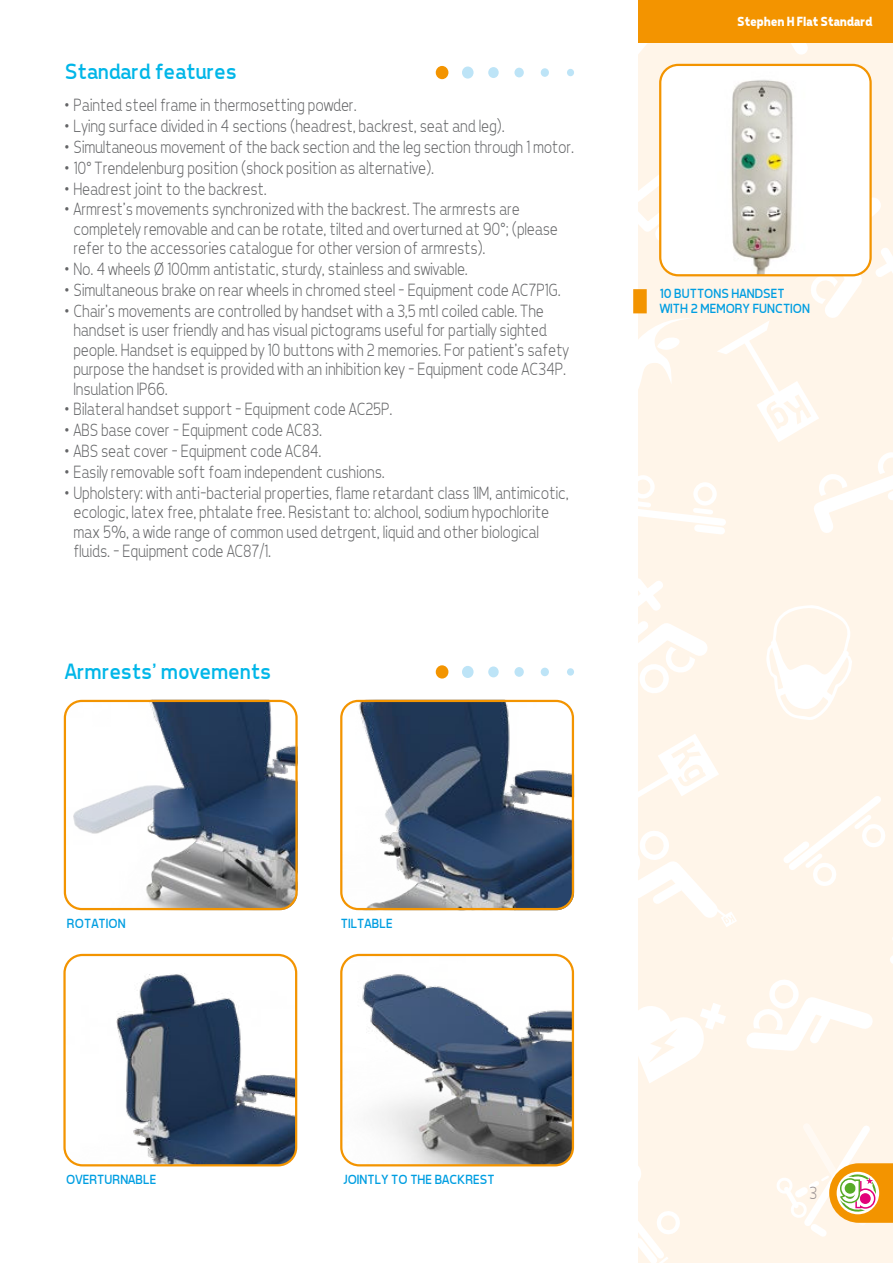
<style>
.page{position:relative;width:893px;height:1263px;background:#fff}
.page>*{position:absolute;margin:0;border:0;box-sizing:border-box;transform-origin:0 0}
.t1{font:22.5px "Tepeno Sans";color:#00b6e8}
.t2{font:300 18px/19.5px "Tepeno Sans";color:#646567;scale:.9 1}
.t3{font:300 18px "Tepeno Sans";color:#989091;scale:.9 1}
.t4{font:13.5px/15px "Tepeno Sans";color:#009ee1}
.t5{font:700 13.5px "Tepeno Sans";letter-spacing:-.02em;color:#fff}
</style>
<div class="page">
<div style="left:638px;top:0;width:255px;height:1263px;background:#fff5e9"></div>
<svg style="left:774px;top:43px;width:85px;height:22px"></svg>
<svg style="left:746px;top:980px;width:127px;height:71px"></svg>
<svg style="left:784px;top:796px;width:101px;height:90px"></svg>
<svg style="left:638px;top:578px;width:70px;height:115px"></svg>
<svg style="left:638px;top:175px;width:21px;height:65px"></svg>
<svg style="left:638px;top:318px;width:51px;height:71px"></svg>
<svg style="left:638px;top:475px;width:88px;height:59px"></svg>
<svg style="left:717px;top:198px;width:176px;height:244px"></svg>
<svg style="left:638px;top:734px;width:99px;height:193px"></svg>
<svg style="left:638px;top:1166px;width:42px;height:97px"></svg>
<svg style="left:814px;top:452px;width:79px;height:81px"></svg>
<svg style="left:638px;top:43px;width:54px;height:35px"></svg>
<svg style="left:890px;top:938px;width:3px;height:26px"></svg>
<svg style="left:638px;top:1003px;width:88px;height:80px"></svg>
<svg style="left:766px;top:605px;width:86px;height:115px"></svg>
<div style="left:638px;top:0;width:255px;height:43px;background:#f39400"></div>
<svg style="left:777px;top:1126px;width:116px;height:111px"></svg>
<div style="left:567px;top:69px;width:7px;height:7px;background:#bde4f7;border-radius:50%"></div>
<div style="left:541px;top:68px;width:8px;height:9px;background:#bde4f7;border-radius:50%"></div>
<div style="left:514px;top:68px;width:10px;height:9px;background:#bde4f7;border-radius:50%"></div>
<div style="left:488px;top:67px;width:11px;height:11px;background:#bde4f7;border-radius:50%"></div>
<div style="left:462px;top:66px;width:12px;height:13px;background:#bde4f7;border-radius:50%"></div>
<div style="left:436px;top:66px;width:13px;height:13px;background:#f39400;border-radius:50%"></div>
<img style="left:66px;top:700px;width:229px;height:210px">
<div style="left:64px;top:700px;width:234px;height:210px;border:2px solid #f39400;border-radius:17px"></div>
<img style="left:340px;top:700px;width:234px;height:210px">
<div style="left:340px;top:700px;width:234px;height:210px;border:2px solid #f39400;border-radius:17px"></div>
<img style="left:66px;top:955px;width:230px;height:210px">
<div style="left:63px;top:954px;width:234px;height:212px;border:2px solid #f39400;border-radius:18px"></div>
<img style="left:343px;top:955px;width:230px;height:210px">
<div style="left:340px;top:954px;width:234px;height:212px;border:2px solid #f39400;border-radius:18px"></div>
<div style="left:567px;top:668px;width:7px;height:8px;background:#bde4f7;border-radius:50%"></div>
<div style="left:541px;top:667px;width:8px;height:9px;background:#bde4f7;border-radius:50%"></div>
<div style="left:514px;top:667px;width:10px;height:10px;background:#bde4f7;border-radius:50%"></div>
<div style="left:488px;top:666px;width:11px;height:11px;background:#bde4f7;border-radius:50%"></div>
<div style="left:462px;top:666px;width:12px;height:12px;background:#bde4f7;border-radius:50%"></div>
<div style="left:436px;top:665px;width:13px;height:14px;background:#f39400;border-radius:50%"></div>
<img style="left:661px;top:65px;width:210px;height:210px">
<div style="left:659px;top:64px;width:213px;height:212px;border:2px solid #f39400;border-radius:18px"></div>
<div style="left:633px;top:289px;width:14px;height:24px;background:#f39400"></div>
<p class="t1" style="left:64px;top:62px;width:173px">Standard features</p>
<p class="t2" style="left:64px;top:96px;width:326px">• Painted steel frame in thermosetting powder.</p>
<p class="t2" style="left:64px;top:117px;width:490px">• Lying surface divided in 4 sections (headrest, backrest, seat and leg).</p>
<p class="t2" style="left:64px;top:138px;width:567px">• Simultaneous movement of the back section and the leg section through 1 motor.</p>
<p class="t2" style="left:64px;top:159px;width:412px">• 10° Trendelenburg position (shock position as alternative).</p>
<p class="t2" style="left:64px;top:179px;width:226px">• Headrest joint to the backrest.</p>
<p class="t2" style="left:73px;top:200px;width:540px;text-indent:-9px">• Armrest’s movements synchronized with the backrest. The armrests are completely removable and can be rotate, tilted and overturned at 90°; (please refer to the accessories catalogue for other version of armrests).</p>
<p class="t2" style="left:64px;top:260px;width:450px">• No. 4 wheels Ø 100mm antistatic, sturdy, stainless and swivable.</p>
<p class="t2" style="left:64px;top:281px;width:553px">• Simultaneous brake on rear wheels in chromed steel – Equipment code AC7P1G.</p>
<p class="t2" style="left:73px;top:302px;width:552px;text-indent:-9px">• Chair’s movements are controlled by handset with a 3,5 mtl coiled cable. The handset is user friendly and has visual pictograms useful for partially sighted people. Handset is equipped by 10 buttons with 2 memories. For patient’s safety purpose the handset is provided with an inhibition key - Equipment code AC34P.<br>Insulation IP66.</p>
<p class="t2" style="left:64px;top:400px;width:366px">• Bilateral handset support – Equipment code AC25P.</p>
<p class="t2" style="left:64px;top:421px;width:287px">• ABS base cover – Equipment code AC83.</p>
<p class="t2" style="left:64px;top:442px;width:287px">• ABS seat cover – Equipment code AC84.</p>
<p class="t2" style="left:64px;top:463px;width:357px">• Easily removable soft foam independent cushions.</p>
<p class="t2" style="left:73px;top:483px;width:551px;text-indent:-9px">• Upholstery: with anti-bacterial properties, flame retardant class 1IM, antimicotic, ecologic, latex free, phtalate free. Resistant to: alchool, sodium hypochlorite max 5%, a wide range of common used detrgent, liquid and other biological fluids. – Equipment code AC87/1.</p>
<p class="t1" style="left:64px;top:661px;width:208px">Armrests’ movements</p>
<p class="t5" style="left:737px;top:17px;width:137px">Stephen H Flat Standard</p>
<p class="t4" style="left:659px;top:287px;width:152px">10 BUTTONS HANDSET<br>WITH 2 MEMORY FUNCTION</p>
<p class="t4" style="left:66px;top:916px;width:60px">ROTATION</p>
<p class="t4" style="left:340px;top:916px;width:53px">TILTABLE</p>
<p class="t4" style="left:66px;top:1173px;width:91px">OVERTURNABLE</p>
<p class="t4" style="left:342px;top:1173px;width:153px">JOINTLY TO THE BACKREST</p>
<p class="t3" style="left:808px;top:1185px;width:10px">3</p>
</div>
